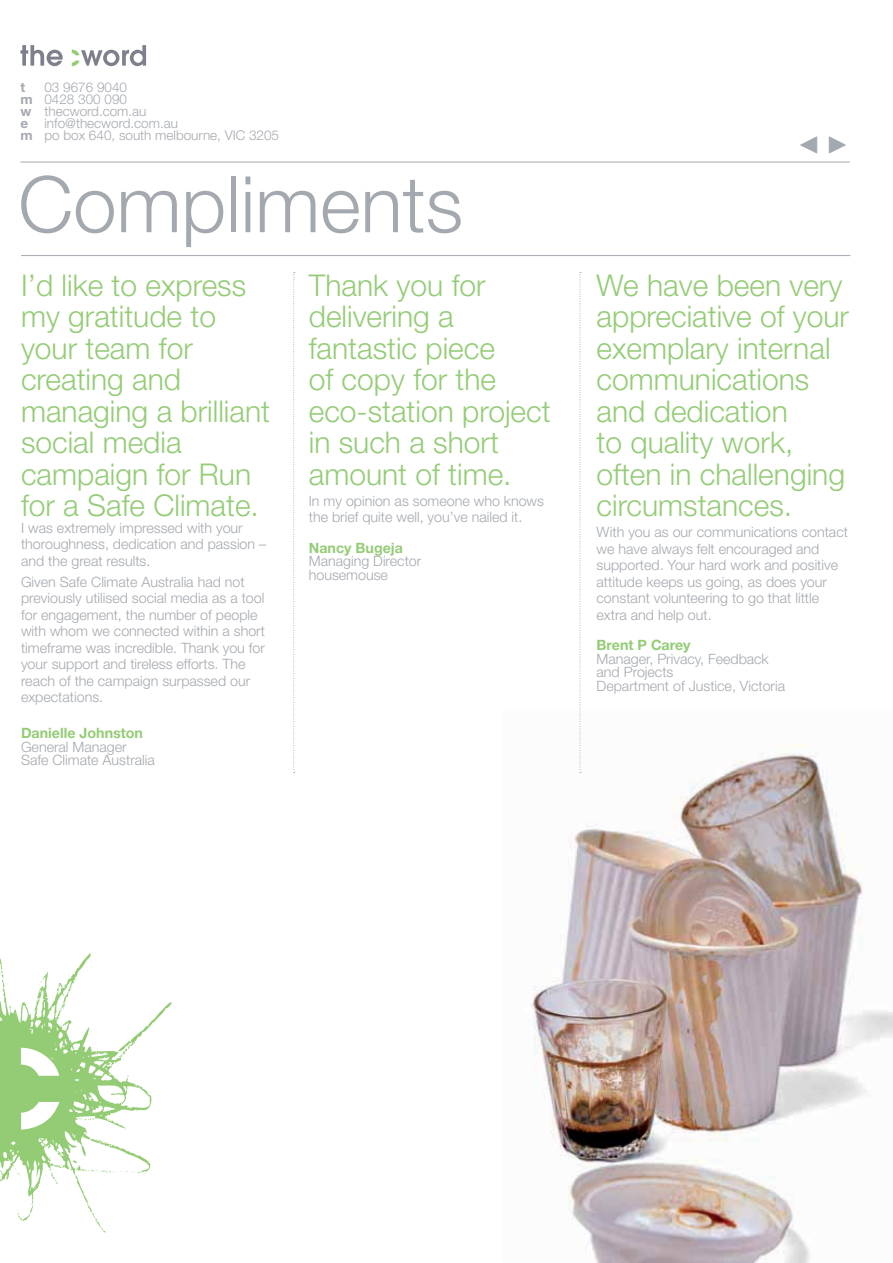
<style>
.page{position:relative;width:893px;height:1263px;background:#fff}
.page>*{position:absolute;margin:0;border:0;box-sizing:border-box;transform-origin:0 0}
.t1{font:300 78px "Helvetica Neue";color:#a4a9b0}
.t2{font:300 30px/31.5px "Helvetica Neue";color:#94cc76}
.t3{font:300 14.25px/16.5px "Helvetica Neue";color:#a4a9b0}
.t4{font:700 14.25px "Helvetica Neue";color:#94cc76}
.t5{font:300 13.5px/12px "Helvetica Neue";color:#a4a9b0}
.t6{font:700 13.5px "Helvetica Neue";color:#a4a9b0}
.s1{font-weight:700}
</style>
<div class="page">
<svg style="left:20px;top:45px;width:43px;height:21px"></svg>
<svg style="left:72px;top:45px;width:74px;height:21px"></svg>
<hr style="left:20px;top:162px;width:830px;height:1px;background:#a4a9b0">
<svg style="left:0;top:953px;width:172px;height:280px"></svg>
<img style="left:531px;top:744px;width:362px;height:519px">
<hr style="left:21px;top:255px;width:829px;height:1px;background:#a4a9b0">
<svg style="left:293px;top:272px;width:2px;height:501px"></svg>
<svg style="left:579px;top:272px;width:2px;height:501px"></svg>
<p class="t5" style="left:20px;top:82px;width:260px;text-indent:24px">03 9676 9040<br><span class="s1">m</span> 0428 300 090<br><span class="s1">w</span> thecword.com.au<br><span class="s1">e</span> info@thecword.com.au<br><span class="s1">m</span> po box 640, south melbourne, VIC 3205</p>
<p class="t6" style="left:20px;top:82px;width:6px">t</p>
<h1 class="t1" style="left:18px;top:177px;width:446px">Compliments</h1>
<h2 class="t2" style="left:21px;top:272px;width:250px">I’d like to express my gratitude to your team for creating and managing a brilliant social media campaign for Run for a Safe Climate.</h2>
<p class="t3" style="left:21px;top:521px;width:247px">I was extremely impressed with your thoroughness, dedication and passion – and the great results.</p>
<p class="t3" style="left:21px;top:575px;width:245px">Given Safe Climate Australia had not previously utilised social media as a tool for engagement, the number of people with whom we connected within a short timeframe was incredible. Thank you for your support and tireless efforts. The reach of the campaign surpassed our expectations.</p>
<p class="t4" style="left:21px;top:728px;width:123px">Danielle Johnston</p>
<p class="t3" style="left:21px;top:741px;width:135px;line-height:13.5px">General Manager<br>Safe Climate Australia</p>
<h2 class="t2" style="left:309px;top:272px;width:243px">Thank you for delivering a fantastic piece<br>of copy for the eco-station project in such a short amount of time.</h2>
<p class="t3" style="left:309px;top:494px;width:237px">In my opinion as someone who knows the brief quite well, you’ve nailed it.</p>
<p class="t4" style="left:309px;top:542px;width:96px">Nancy Bugeja</p>
<p class="t3" style="left:309px;top:556px;width:114px;line-height:13.5px">Managing Director housemouse</p>
<h2 class="t2" style="left:596px;top:272px;width:254px">We have been very appreciative of your exemplary internal communications and dedication<br>to quality work, often in challenging circumstances.</h2>
<p class="t3" style="left:596px;top:525px;width:253px">With you as our communications contact we have always felt encouraged and supported. Your hard work and positive attitude keeps us going, as does your constant volunteering to go that little extra and help out.</p>
<p class="t4" style="left:596px;top:640px;width:95px">Brent P Carey</p>
<p class="t3" style="left:596px;top:653px;width:190px;line-height:13.5px">Manager, Privacy, Feedback and Projects<br>Department of Justice, Victoria</p>
</div>
